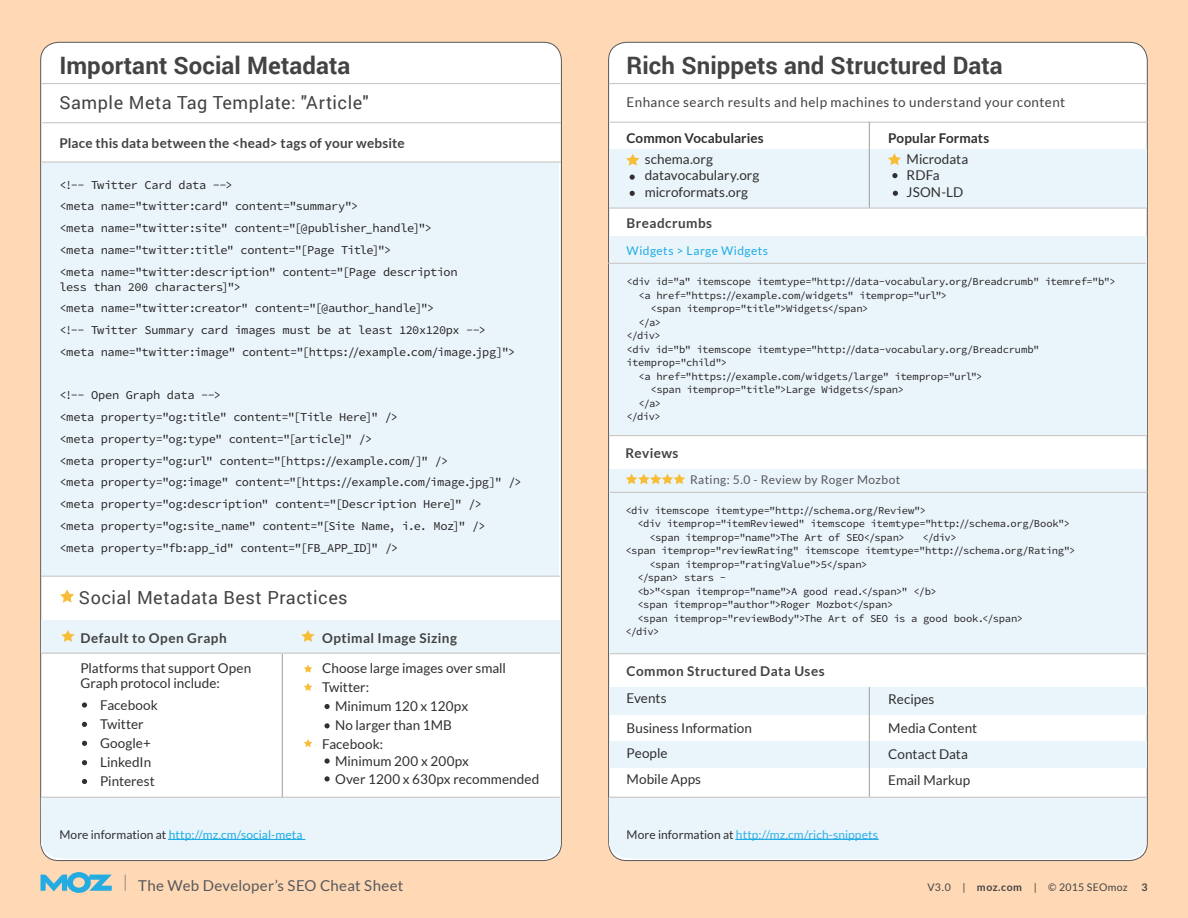
<style>
.page{position:relative;width:1188px;height:918px;background:#ffd8b6}
.page>*{position:absolute;margin:0;border:0;box-sizing:border-box;transform-origin:0 0}
.t1{font:700 24px "Roboto";letter-spacing:.005em;color:#434343}
.t2{font:18px "Roboto";letter-spacing:.03em;color:#434343}
.t3{font:15px "Lato";letter-spacing:.02em;color:#57585a}
.t4{font:13.5px/18.9px "Lato";letter-spacing:.005em;color:#312f30}
.t5{font:700 13.5px "Lato";letter-spacing:.03em;color:#434343}
.t6{font:13.5px "Lato";letter-spacing:.035em;color:#434343}
.t7{font:700 13.5px "Lato";letter-spacing:.01em;color:#434343}
.t8{font:700 13.5px "Lato";letter-spacing:.005em;color:#312f30}
.t9{font:12px/21.8px "Source Code Pro";letter-spacing:-.03em;color:#231f20}
.t10{font:12px "Lato";letter-spacing:.005em;color:#34afe4}
.t11{font:12px "Lato";letter-spacing:.01em;color:#20ace3}
.t12{font:12px "Lato";letter-spacing:.03em;color:#57585a}
.t13{font:12px "Lato";letter-spacing:.035em;color:#20ace3}
.t14{font:10.5px "Source Code Pro";letter-spacing:-.025em;color:#231f20}
.t15{font:10.5px "Lato";letter-spacing:.035em;color:#434343}
.t16{font:700 10.5px "Lato";color:#434343}
.s1{color:#312f30}
.s2{font-weight:700}
</style>
<div class="page">
<svg style="left:40px;top:872px;width:72px;height:21px"></svg>
<svg style="left:125px;top:874px;width:1px;height:17px"></svg>
<div style="left:41px;top:42px;width:520px;height:819px;background:#fff;border-radius:18px"></div>
<div style="left:609px;top:42px;width:538px;height:819px;background:#fff;border-radius:18px"></div>
<div style="left:41px;top:798px;width:519px;height:61px;background:#eaf5fb"></div>
<div style="left:609px;top:798px;width:537px;height:61px;background:#eaf5fb"></div>
<div style="left:42px;top:163px;width:517px;height:413px;background:#eaf5fb"></div>
<hr style="left:42px;top:83px;width:518px;height:1px;background:#cac6c6">
<hr style="left:609px;top:83px;width:537px;height:1px;background:#cac6c6">
<hr style="left:41px;top:576px;width:519px;height:1px;background:#cac6c6">
<hr style="left:168px;top:839px;width:137px;height:1px;background:#20ace3">
<svg style="left:60px;top:589px;width:14px;height:14px"></svg>
<hr style="left:282px;top:620px;width:1px;height:177px;background:#a09c9c">
<div style="left:42px;top:620px;width:518px;height:34px;background:#eaf5fb"></div>
<svg style="left:61px;top:630px;width:14px;height:12px"></svg>
<svg style="left:301px;top:630px;width:14px;height:12px"></svg>
<svg style="left:82px;top:702px;width:5px;height:6px"></svg>
<svg style="left:82px;top:722px;width:5px;height:5px"></svg>
<svg style="left:82px;top:741px;width:5px;height:5px"></svg>
<svg style="left:82px;top:760px;width:5px;height:5px"></svg>
<svg style="left:82px;top:779px;width:5px;height:5px"></svg>
<hr style="left:41px;top:653px;width:519px;height:1px;background:#cac6c6">
<hr style="left:41px;top:797px;width:519px;height:1px;background:#cac6c6">
<hr style="left:609px;top:797px;width:537px;height:1px;background:#cac6c6">
<svg style="left:304px;top:665px;width:8px;height:8px"></svg>
<svg style="left:304px;top:683px;width:8px;height:8px"></svg>
<svg style="left:304px;top:739px;width:8px;height:8px"></svg>
<svg style="left:324px;top:704px;width:6px;height:5px"></svg>
<svg style="left:324px;top:723px;width:6px;height:5px"></svg>
<svg style="left:324px;top:758px;width:6px;height:6px"></svg>
<svg style="left:324px;top:776px;width:6px;height:6px"></svg>
<hr style="left:735px;top:839px;width:144px;height:1px;background:#20ace3">
<hr style="left:42px;top:122px;width:519px;height:1px;background:#cac6c6">
<hr style="left:42px;top:161px;width:519px;height:2px;background:#cac6c6">
<hr style="left:610px;top:122px;width:538px;height:1px;background:#cac6c6">
<div style="left:610px;top:149px;width:536px;height:58px;background:#eaf5fb"></div>
<hr style="left:869px;top:122px;width:1px;height:86px;background:#a09c9c">
<svg style="left:630px;top:175px;width:5px;height:5px"></svg>
<svg style="left:892px;top:173px;width:6px;height:5px"></svg>
<svg style="left:893px;top:191px;width:5px;height:5px"></svg>
<svg style="left:626px;top:154px;width:13px;height:12px"></svg>
<svg style="left:888px;top:153px;width:13px;height:12px"></svg>
<hr style="left:609px;top:207px;width:538px;height:2px;background:#cac6c6">
<div style="left:611px;top:237px;width:536px;height:198px;background:#eaf5fb"></div>
<hr style="left:609px;top:435px;width:537px;height:1px;background:#cac6c6">
<div style="left:609px;top:469px;width:537px;height:184px;background:#eaf5fb"></div>
<svg style="left:626px;top:474px;width:59px;height:10px"></svg>
<hr style="left:608px;top:263px;width:538px;height:1px;background:#cac6c6">
<hr style="left:610px;top:492px;width:538px;height:1px;background:#cac6c6">
<hr style="left:610px;top:653px;width:538px;height:1px;background:#cac6c6">
<svg style="left:630px;top:191px;width:5px;height:5px"></svg>
<div style="left:610px;top:687px;width:537px;height:28px;background:#eaf5fb"></div>
<div style="left:610px;top:741px;width:537px;height:27px;background:#eaf5fb"></div>
<hr style="left:869px;top:687px;width:1px;height:109px;background:#a09c9c">
<h1 class="t1" style="left:59px;top:49px;width:293px">Important Social Metadata</h1>
<h1 class="t1" style="left:627px;top:49px;width:378px">Rich Snippets and Structured Data</h1>
<h2 class="t2" style="left:59px;top:90px;width:311px">Sample Meta Tag Template: "Article"</h2>
<p class="t6" style="left:627px;top:95px;width:440px">Enhance search results and help machines to understand your content</p>
<p class="t7" style="left:59px;top:135px;width:347px">Place this data between the &lt;head&gt; tags of your website</p>
<p class="t9" style="left:59px;top:174px;width:400px">&lt;!-- Twitter Card data --&gt;<br>&lt;meta name="twitter:card" content="summary"&gt;<br>&lt;meta name="twitter:site" content="[@publisher_handle]"&gt; &lt;meta name="twitter:title" content="[Page Title]"&gt;<br>&lt;meta name="twitter:description" content="[Page description</p>
<p class="t9" style="left:59px;top:276px;width:457px">less than 200 characters]"&gt;<br>&lt;meta name="twitter:creator" content="[@author_handle]"&gt;<br>&lt;!-- Twitter Summary card images must be at least 120x120px --&gt; &lt;meta name="twitter:image" content="[https://example.com/image.jpg]"&gt;</p>
<p class="t9" style="left:59px;top:385px;width:464px">&lt;!-- Open Graph data --&gt;<br>&lt;meta property="og:title" content="[Title Here]" /&gt;<br>&lt;meta property="og:type" content="[article]" /&gt;<br>&lt;meta property="og:url" content="[https://example.com/]" /&gt;<br>&lt;meta property="og:image" content="[https://example.com/image.jpg]" /&gt; &lt;meta property="og:description" content="[Description Here]" /&gt;<br>&lt;meta property="og:site_name" content="[Site Name, i.e. Moz]" /&gt; &lt;meta property="fb:app_id" content="[FB_APP_ID]" /&gt;</p>
<h2 class="t2" style="left:79px;top:585px;width:270px">Social Metadata Best Practices</h2>
<p class="t5" style="left:80px;top:630px;width:148px">Default to Open Graph</p>
<p class="t5" style="left:322px;top:630px;width:136px">Optimal Image Sizing</p>
<p class="t4" style="left:80px;top:661px;width:172px;line-height:15px">Platforms that support Open<br>Graph protocol include:</p>
<p class="t4" style="left:100px;top:696px;width:59px">Facebook<br>Twitter<br>Google+<br>LinkedIn<br>Pinterest</p>
<p class="t4" style="left:322px;top:659px;width:185px">Choose large images over small</p>
<p class="t4" style="left:322px;top:678px;width:49px">Twitter:</p>
<p class="t4" style="left:335px;top:696px;width:134px">Minimum 120 x 120px</p>
<p class="t4" style="left:335px;top:715px;width:118px">No larger than 1MB</p>
<p class="t4" style="left:322px;top:734px;width:63px">Facebook:</p>
<p class="t4" style="left:335px;top:752px;width:206px;line-height:17.4px">Minimum 200 x 200px<br>Over 1200 x 630px recommended</p>
<p class="t11" style="left:59px;top:828px;width:245px"><span class="s1">More information at</span> http://mz.cm/social-meta</p>
<p class="t8" style="left:627px;top:130px;width:139px">Common Vocabularies</p>
<p class="t8" style="left:888px;top:130px;width:102px">Popular Formats</p>
<p class="t4" style="left:907px;top:151px;width:63px;line-height:16.5px">Microdata<br>RDFa<br>JSON-LD</p>
<p class="t4" style="left:645px;top:151px;width:116px;line-height:16.5px">schema.org datavocabulary.org microformats.org</p>
<p class="t5" style="left:627px;top:215px;width:87px">Breadcrumbs</p>
<p class="t13" style="left:627px;top:244px;width:143px">Widgets &gt; Large Widgets</p>
<p class="t14" style="left:627px;top:275px;width:491px">&lt;div id="a" itemscope itemtype="http://data-vocabulary.org/Breadcrumb" itemref="b"&gt;</p>
<p class="t14" style="left:639px;top:288px;width:310px">&lt;a href="https://example.com/widgets" itemprop="url"&gt;</p>
<p class="t14" style="left:651px;top:302px;width:220px">&lt;span itemprop="title"&gt;Widgets&lt;/span&gt;</p>
<p class="t14" style="left:639px;top:315px;width:24px">&lt;/a&gt;</p>
<p class="t14" style="left:627px;top:329px;width:36px">&lt;/div&gt;</p>
<p class="t14" style="left:627px;top:342px;width:415px">&lt;div id="b" itemscope itemtype="http://data-vocabulary.org/Breadcrumb"</p>
<p class="t14" style="left:627px;top:356px;width:102px">itemprop="child"&gt;</p>
<p class="t14" style="left:639px;top:369px;width:346px">&lt;a href="https://example.com/widgets/large" itemprop="url"&gt;</p>
<p class="t14" style="left:651px;top:383px;width:255px">&lt;span itemprop="title"&gt;Large Widgets&lt;/span&gt;</p>
<p class="t14" style="left:639px;top:396px;width:24px">&lt;/a&gt;</p>
<p class="t14" style="left:627px;top:410px;width:36px">&lt;/div&gt;</p>
<p class="t5" style="left:625px;top:445px;width:54px">Reviews</p>
<p class="t12" style="left:690px;top:473px;width:212px">Rating: 5.0 - Review by Roger Mozbot</p>
<p class="t14" style="left:625px;top:503px;width:302px">&lt;div itemscope itemtype="http://schema.org/Review"&gt;</p>
<p class="t14" style="left:637px;top:517px;width:434px">&lt;div itemprop="itemReviewed" itemscope itemtype="http://schema.org/Book"&gt;</p>
<p class="t14" style="left:649px;top:530px;width:257px">&lt;span itemprop="name"&gt;The Art of SEO&lt;/span&gt;</p>
<p class="t14" style="left:922px;top:530px;width:36px">&lt;/div&gt;</p>
<p class="t14" style="left:625px;top:544px;width:452px">&lt;span itemprop="reviewRating" itemscope itemtype="http://schema.org/Rating"&gt;</p>
<p class="t14" style="left:649px;top:557px;width:220px">&lt;span itemprop="ratingValue"&gt;5&lt;/span&gt;</p>
<p class="t14" style="left:637px;top:571px;width:90px">&lt;/span&gt; stars -</p>
<p class="t14" style="left:637px;top:584px;width:301px">&lt;b&gt;"&lt;span itemprop="name"&gt;A good read.&lt;/span&gt;" &lt;/b&gt;</p>
<p class="t14" style="left:637px;top:598px;width:257px">&lt;span itemprop="author"&gt;Roger Mozbot&lt;/span&gt;</p>
<p class="t14" style="left:637px;top:611px;width:387px">&lt;span itemprop="reviewBody"&gt;The Art of SEO is a good book.&lt;/span&gt;</p>
<p class="t14" style="left:625px;top:625px;width:36px">&lt;/div&gt;</p>
<p class="t5" style="left:627px;top:664px;width:200px">Common Structured Data Uses</p>
<p class="t4" style="left:627px;top:684px;width:127px;line-height:29.2px">Events<br>Business Information</p>
<p class="t4" style="left:888px;top:685px;width:90px;line-height:29.2px">Recipes<br>Media Content</p>
<p class="t4" style="left:627px;top:740px;width:76px;line-height:26.2px">People<br>Mobile Apps</p>
<p class="t4" style="left:888px;top:741px;width:83px;line-height:26.2px">Contact Data<br>Email Markup</p>
<p class="t10" style="left:627px;top:828px;width:253px"><span class="s1">More information at</span> http://mz.cm/rich-snippets</p>
<p class="t3" style="left:138px;top:878px;width:267px">The Web Developer’s SEO Cheat Sheet</p>
<p class="t15" style="left:927px;top:882px;width:202px">V3.0 | <span class="s2">moz.com</span> | © 2015 SEOmoz</p>
<p class="t16" style="left:1141px;top:881px;width:8px">3</p>
</div>
